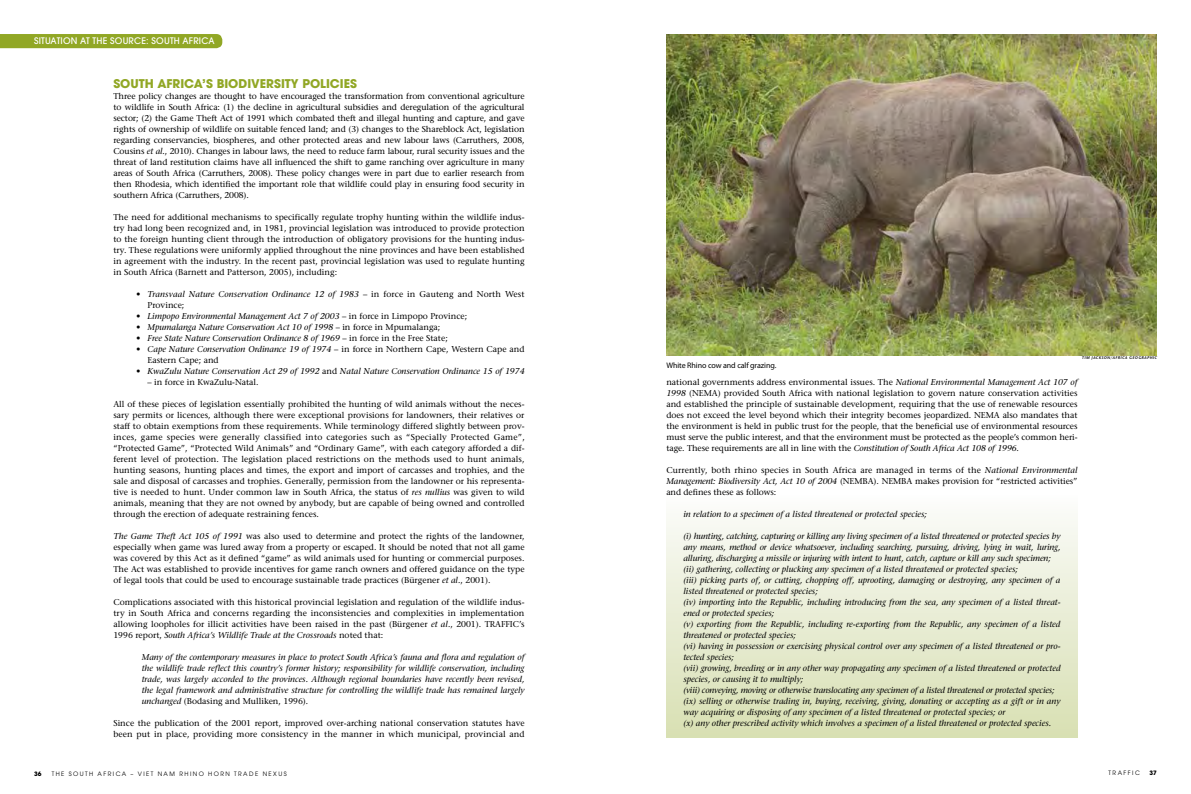
<style>
.page{position:relative;width:1191px;height:794px;background:#fff}
.page>*{position:absolute;margin:0;border:0;box-sizing:border-box;transform-origin:0 0}
.t1{font:700 12px "Avant Garde";color:#91a725}
.t2{font:500 9px "Avant Garde";letter-spacing:.02em;color:#fff}
.t3{font:8.5px/11px "Stone Serif";color:#000;text-align:justify}
.t4{font:italic 8.5px/11px "Stone Serif";color:#000}
.t5{font:8px "Myriad Pro";letter-spacing:-.01em;color:#000}
.t6{font:6px "Avant Garde";letter-spacing:.24em;color:#000}
.t7{font:700 6px "Avant Garde";color:#000}
.t8{font:italic 600 4px "Stone Sans";letter-spacing:.1em;color:#000}
.s1{font-style:italic}
.s2{font-style:normal}
</style>
<div class="page">
<div style="left:666px;top:493px;width:411px;height:244px;background:linear-gradient(to bottom,#fcfcfb,#d8dfb2)"></div>
<div style="left:0;top:34px;width:222px;height:14px;background:#91a725"></div>
<img style="left:666px;top:34px;width:491px;height:322px">
<p class="t2" style="left:34px;top:35px;width:65px">SITUATION AT THE</p>
<p class="t2" style="left:110px;top:35px;width:25px">SOURCE</p>
<p class="t2" style="left:146px;top:35px;width:63px">: SOUTH AFRICA</p>
<h1 class="t1" style="left:113px;top:76px;width:16px">SOUTH</h1>
<h1 class="t1" style="left:157px;top:76px;width:18px">AFRICA</h1>
<h1 class="t1" style="left:202px;top:76px;width:30px">’S BIODIVERSITY</h1>
<h1 class="t1" style="left:302px;top:76px;width:16px">POLICIES</h1>
<p class="t3" style="left:113px;top:90px;width:413px">Three policy changes are thought to have encouraged the transformation from conventional agriculture to wildlife in South Africa: (1) the decline in agricultural subsidies and deregulation of the agricultural sector; (2) the Game Theft Act of 1991 which combated theft and illegal hunting and capture, and gave rights of ownership of wildlife on suitable fenced land; and (3) changes to the Shareblock Act, legislation regarding conservancies, biospheres, and other protected areas and new labour laws (Carruthers, 2008, Cousins <span class="s1">et al.</span>, 2010). Changes in labour laws, the need to reduce farm labour, rural security issues and the threat of land restitution claims have all influenced the shift to game ranching over agriculture in many areas of South Africa (Carruthers, 2008). These policy changes were in part due to earlier research from then Rhodesia, which identified the important role that wildlife could play in ensuring food security in southern Africa (Carruthers, 2008).</p>
<p class="t3" style="left:113px;top:211px;width:413px">The need for additional mechanisms to specifically regulate trophy hunting within the wildlife indus&shy;try had long been recognized and, in 1981, provincial legislation was introduced to provide protection to the foreign hunting client through the introduction of obligatory provisions for the hunting indus&shy;try. These regulations were uniformly applied throughout the nine provinces and have been established in agreement with the industry. In the recent past, provincial legislation was used to regulate hunting in South Africa (Barnett and Patterson, 2005), including:</p>
<p class="t4" style="left:147px;top:288px;width:378px;text-indent:-11px">• Transvaal Nature Conservation Ordinance 12 of 1983 <span class="s2">– in force in Gauteng and North West<br>Province;</span></p>
<p class="t4" style="left:136px;top:310px;width:333px">• Limpopo Environmental Management Act 7 of 2003 <span class="s2">– in force in Limpopo Province;</span></p>
<p class="t4" style="left:136px;top:321px;width:306px">• Mpumalanga Nature Conservation Act 10 of 1998 <span class="s2">– in force in Mpumalanga;</span></p>
<p class="t4" style="left:136px;top:332px;width:313px">• Free State Nature Conservation Ordinance 8 of 1969 <span class="s2">– in force in the Free State;</span></p>
<p class="t3" style="left:147px;top:343px;width:379px;text-indent:-11px"><span class="s1">• Cape Nature Conservation Ordinance 19 of 1974</span> – in force in Northern Cape, Western Cape and<br>Eastern Cape; and</p>
<p class="t4" style="left:136px;top:365px;width:390px">• KwaZulu Nature Conservation Act 29 of 1992 <span class="s2">and</span> Natal Nature Conservation Ordinance 15 of 1974</p>
<p class="t3" style="left:147px;top:376px;width:113px">– in force in KwaZulu-Natal.</p>
<p class="t3" style="left:113px;top:398px;width:413px">All of these pieces of legislation essentially prohibited the hunting of wild animals without the neces&shy;sary permits or licences, although there were exceptional provisions for landowners, their relatives or staff to obtain exemptions from these requirements. While terminology differed slightly between prov&shy;inces, game species were generally classified into categories such as “Specially Protected Game”, “Protected Game”, “Protected Wild Animals” and “Ordinary Game”, with each category afforded a dif&shy;ferent level of protection. The legislation placed restrictions on the methods used to hunt animals, hunting seasons, hunting places and times, the export and import of carcasses and trophies, and the sale and disposal of carcasses and trophies. Generally, permission from the landowner or his representa&shy;tive is needed to hunt. Under common law in South Africa, the status of <span class="s1">res nullius</span> was given to wild animals, meaning that they are not owned by anybody, but are capable of being owned and controlled through the erection of adequate restraining fences.</p>
<p class="t3" style="left:113px;top:530px;width:413px"><span class="s1">The Game Theft Act 105 of 1991</span> was also used to determine and protect the rights of the landowner, especially when game was lured away from a property or escaped. It should be noted that not all game was covered by this Act as it defined “game” as wild animals used for hunting or commercial purposes.<br>The Act was established to provide incentives for game ranch owners and offered guidance on the type of legal tools that could be used to encourage sustainable trade practices (Bürgener <span class="s1">et al.</span>, 2001).</p>
<p class="t3" style="left:113px;top:596px;width:413px">Complications associated with this historical provincial legislation and regulation of the wildlife indus&shy;try in South Africa and concerns regarding the inconsistencies and complexities in implementation allowing loopholes for illicit activities have been raised in the past (Bürgener <span class="s1">et al.</span>, 2001). TRAFFIC’s 1996 report, <span class="s1">South Africa’s Wildlife Trade at the Crossroads</span> noted that:</p>
<p class="t4" style="left:142px;top:651px;width:384px;text-align:justify">Many of the contemporary measures in place to protect South Africa’s fauna and flora and regulation of the wildlife trade reflect this country’s former history; responsibility for wildlife conservation, including trade, was largely accorded to the provinces. Although regional boundaries have recently been revised, the legal framework and administrative structure for controlling the wildlife trade has remained largely unchanged <span class="s2">(Bodasing and Mulliken, 1996)</span>.</p>
<p class="t3" style="left:113px;top:717px;width:413px">Since the publication of the 2001 report, improved over-arching national conservation statutes have been put in place, providing more consistency in the manner in which municipal, provincial and</p>
<p class="t5" style="left:666px;top:360px;width:111px">White Rhino cow and calf grazing.</p>
<p class="t8" style="left:1081px;top:355px;width:77px">TIM JACKSON/AFRICA GEOGRAPHIC</p>
<p class="t3" style="left:666px;top:376px;width:413px">national governments address environmental issues. The <span class="s1">National Environmental Management Act 107 of 1998</span> (NEMA) provided South Africa with national legislation to govern nature conservation activities and established the principle of sustainable development, requiring that the use of renewable resources does not exceed the level beyond which their integrity becomes jeopardized. NEMA also mandates that the environment is held in public trust for the people, that the beneficial use of environmental resources must serve the public interest, and that the environment must be protected as the people’s common heri&shy;tage. These requirements are all in line with the <span class="s1">Constitution of South Africa Act 108 of 1996</span>.</p>
<p class="t3" style="left:666px;top:464px;width:413px">Currently, both rhino species in South Africa are managed in terms of the <span class="s1">National Environmental Management: Biodiversity Act, Act 10 of 2004</span> (NEMBA). NEMBA makes provision for “restricted activities” and defines these as follows:</p>
<p class="t4" style="left:683px;top:508px;width:245px">in relation to a specimen of a listed threatened or protected species;</p>
<p class="t4" style="left:683px;top:530px;width:379px">(i) hunting, catching, capturing or killing any living specimen of a listed threatened or protected species by any means, method or device whatsoever, including searching, pursuing, driving, lying in wait, luring, alluring, discharging a missile or injuring with intent to hunt, catch, capture or kill any such specimen; (ii) gathering, collecting or plucking any specimen of a listed threatened or protected species;<br>(iii) picking parts of, or cutting, chopping off, uprooting, damaging or destroying, any specimen of a listed threatened or protected species;<br>(iv) importing into the Republic, including introducing from the sea, any specimen of a listed threat&shy;ened or protected species;<br>(v) exporting from the Republic, including re-exporting from the Republic, any specimen of a listed threatened or protected species;<br>(vi) having in possession or exercising physical control over any specimen of a listed threatened or pro&shy;tected species;<br>(vii) growing, breeding or in any other way propagating any specimen of a listed threatened or protected species, or causing it to multiply;<br>(viii) conveying, moving or otherwise translocating any specimen of a listed threatened or protected species; (ix) selling or otherwise trading in, buying, receiving, giving, donating or accepting as a gift or in any way acquiring or disposing of any specimen of a listed threatened or protected species; or<br>(x) any other prescribed activity which involves a specimen of a listed threatened or protected species.</p>
<p class="t7" style="left:34px;top:769px;width:9px">36</p>
<p class="t6" style="left:52px;top:770px;width:236px">THE SOUTH AFRICA – VIET NAM RHINO HORN TRADE NEXUS</p>
<p class="t6" style="left:1108px;top:769px;width:33px">TRAFFIC</p>
<p class="t7" style="left:1149px;top:769px;width:9px">37</p>
</div>
